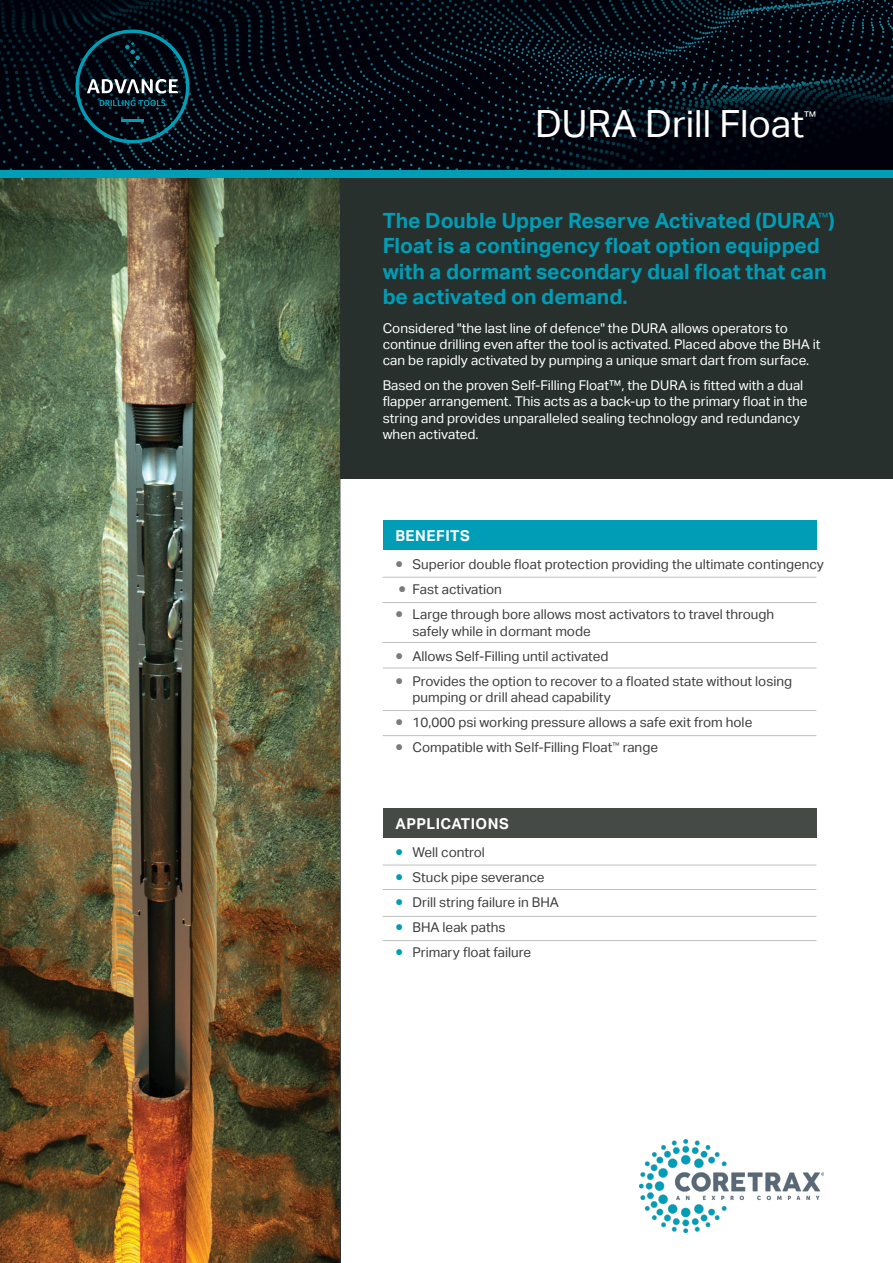
<style>
.page{position:relative;width:893px;height:1263px;background:#fff}
.page>*{position:absolute;margin:0;border:0;box-sizing:border-box;transform-origin:0 0}
.t1{font:37.5px "Aktiv Grotesk";color:#fff}
.t2{font:700 21px/25.5px "Aktiv Grotesk";color:#009db7}
.Body{font:700 15px "Aktiv Grotesk";letter-spacing:.03em;color:#fff}
.Body-2{font:13.5px/16.5px "Aktiv Grotesk";color:#3e3e3f}
.t3{font:13.5px/16.2px "Aktiv Grotesk";color:#fff}
.s1{font-size:21px;color:#7b7c7a}
.s2{font-size:21px;color:#009db7}
</style>
<div class="page">
<img style="left:0;top:0;width:893px;height:170px">
<div style="left:0;top:170px;width:893px;height:9px;background:#009db7"></div>
<svg style="left:75px;top:30px;width:114px;height:113px;background:#0b242f"></svg>
<img style="left:0;top:179px;width:340px;height:1084px">
<div style="left:340px;top:179px;width:553px;height:300px;background:#27302c"></div>
<img style="left:639px;top:1139px;width:185px;height:93px">
<div style="left:383px;top:520px;width:433px;height:30px;background:#009db7"></div>
<hr style="left:383px;top:577px;width:433px;height:1px;background:#bfbfbe">
<hr style="left:383px;top:602px;width:433px;height:1px;background:#bfbfbe">
<hr style="left:383px;top:642px;width:433px;height:1px;background:#bfbfbe">
<hr style="left:383px;top:668px;width:433px;height:1px;background:#bfbfbe">
<hr style="left:383px;top:710px;width:433px;height:1px;background:#bfbfbe">
<hr style="left:383px;top:735px;width:433px;height:1px;background:#bfbfbe">
<div style="left:383px;top:808px;width:433px;height:30px;background:#464a47"></div>
<hr style="left:383px;top:865px;width:433px;height:1px;background:#bfbfbe">
<hr style="left:383px;top:889px;width:433px;height:1px;background:#bfbfbe">
<hr style="left:383px;top:916px;width:433px;height:1px;background:#bfbfbe">
<hr style="left:383px;top:940px;width:433px;height:1px;background:#bfbfbe">
<p class="t1" style="left:535px;top:102px;width:271px">DURA Drill Float</p>
<p class="t3" style="left:804px;top:108px;width:14px">™</p>
<p class="t2" style="left:383px;top:208px;width:453px">The Double Upper Reserve Activated (DURA<sup>™</sup>)<br>Float is a contingency float option equipped with a dormant secondary dual float that can be activated on demand.</p>
<p class="t3" style="left:383px;top:320px;width:439px">Considered "the last line of defence" the DURA allows operators to continue drilling even after the tool is activated. Placed above the BHA it can be rapidly activated by pumping a unique smart dart from surface.</p>
<p class="t3" style="left:383px;top:377px;width:426px">Based on the proven Self-Filling Float™, the DURA is fitted with a dual flapper arrangement. This acts as a back-up to the primary float in the string and provides unparalleled sealing technology and redundancy when activated.</p>
<p class="Body" style="left:395px;top:527px;width:76px">BENEFITS</p>
<p class="Body-2" style="left:395px;top:556px;width:430px"><span class="s1">•</span> Superior double float protection providing the ultimate contingency</p>
<p class="Body-2" style="left:398px;top:581px;width:105px"><span class="s1">•</span> Fast activation</p>
<p class="Body-2" style="left:412px;top:606px;width:363px;text-indent:-17px"><span class="s1">•</span> Large through bore allows most activators to travel through safely while in dormant mode</p>
<p class="Body-2" style="left:395px;top:648px;width:215px"><span class="s1">•</span> Allows Self-Filling until activated</p>
<p class="Body-2" style="left:412px;top:673px;width:381px;text-indent:-17px"><span class="s1">•</span> Provides the option to recover to a floated state without losing pumping or drill ahead capability</p>
<p class="Body-2" style="left:395px;top:714px;width:358px"><span class="s1">•</span> 10,000 psi working pressure allows a safe exit from hole</p>
<p class="Body-2" style="left:395px;top:739px;width:264px"><span class="s1">•</span> Compatible with Self-Filling Float<sup>™</sup> range</p>
<p class="Body" style="left:395px;top:815px;width:115px">APPLICATIONS</p>
<p class="Body-2" style="left:395px;top:844px;width:91px"><span class="s2">•</span> Well control</p>
<p class="Body-2" style="left:395px;top:869px;width:151px"><span class="s2">•</span> Stuck pipe severance</p>
<p class="Body-2" style="left:395px;top:894px;width:165px"><span class="s2">•</span> Drill string failure in BHA</p>
<p class="Body-2" style="left:395px;top:919px;width:111px"><span class="s2">•</span> BHA leak paths</p>
<p class="Body-2" style="left:395px;top:944px;width:137px"><span class="s2">•</span> Primary float failure</p>
</div>
